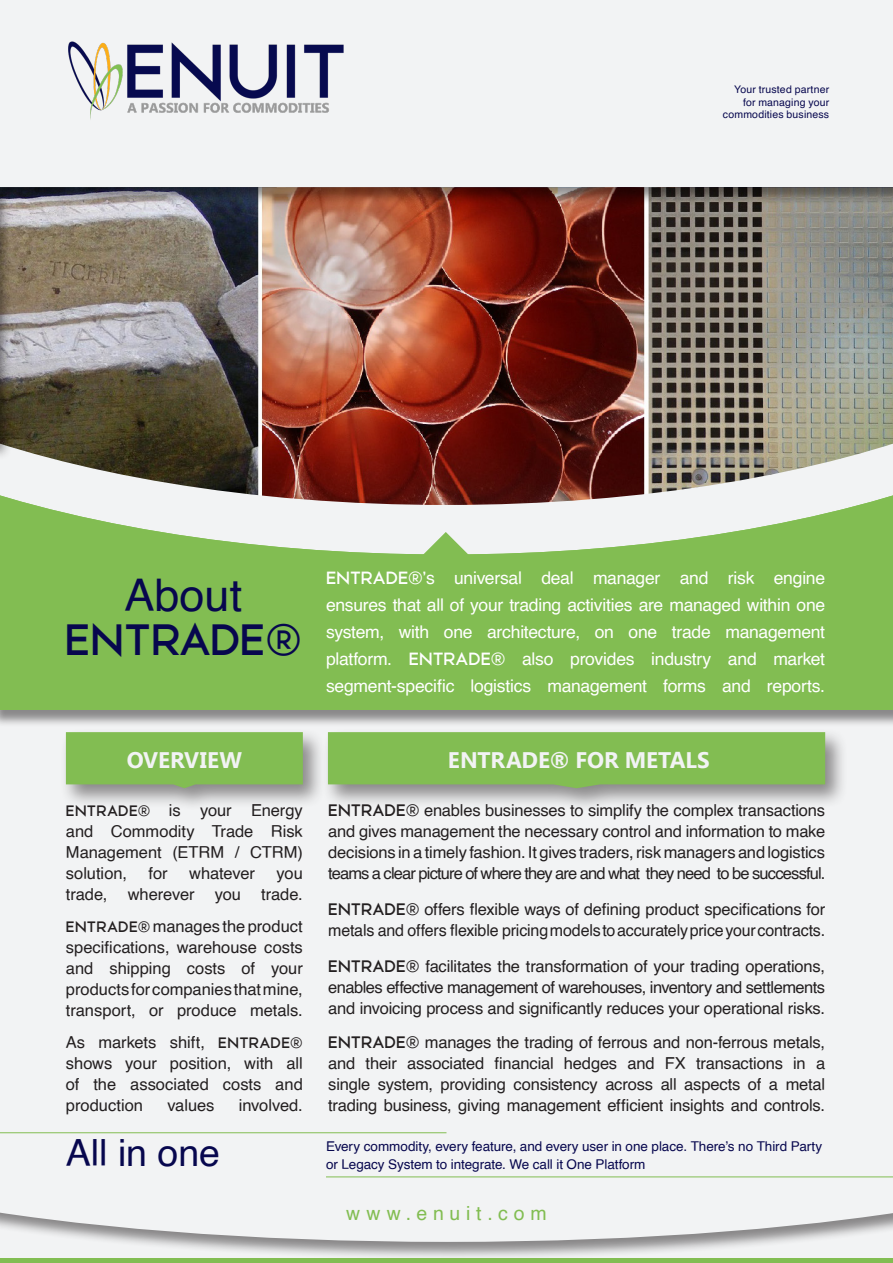
<style>
.page{position:relative;width:893px;height:1263px;background:#f2f3f4}
.page>*{position:absolute;margin:0;border:0;box-sizing:border-box;transform-origin:0 0}
.DIV-1-About{font:45px "Helvetica";color:#07074e}
.DIV-1-About-2{font:600 43.5px "Mayeka";color:#07074e}
.F1-Title-C2{font:37.5px "Helvetica";color:#07074e}
.Box1-Title{font:700 22.5px "Ebrima";letter-spacing:-.005em;color:#f2f3f4}
.F1-Website-C2{font:19.5px "Helvetica";letter-spacing:.295em;color:#82bd52}
.DIV-1-BT{font:17.55px/27px "Helvetica";letter-spacing:-.015em;color:#fff}
.t1{font:16.5px/21px "Helvetica";letter-spacing:-.01em;color:#231f20;text-align:justify}
.t2{font:13.5px/18px "Helvetica";letter-spacing:-.005em;color:#07074e}
.Header-BT{font:10.5px "Helvetica";letter-spacing:.015em;color:#07074e}
.s1{font-family:"Mayeka";font-weight:600}
.s2{font-family:"Mayeka";font-weight:600;font-size:15px}
</style>
<div class="page">
<div style="left:0;top:972px;width:893px;height:291px;background:#231f20;opacity:.5"></div>
<hr style="left:0;top:1259px;width:893px;height:4px;background:#82bd52">
<div style="left:0;top:504px;width:893px;height:223px;background:#231f20;opacity:.5"></div>
<div style="left:0;top:504px;width:893px;height:206px;background:#82bd52"></div>
<div style="left:0;top:0;width:893px;height:555px;background:#231f20;opacity:.5"></div>
<svg style="left:387px;top:532px;width:118px;height:23px"></svg>
<div style="left:0;top:0;width:893px;height:165px;background:#f2f3f4"></div>
<div style="left:0;top:960px;width:893px;height:151px;background:#f2f3f4"></div>
<div style="left:60px;top:727px;width:265px;height:84px;background:#231f20;opacity:.5"></div>
<svg style="left:66px;top:732px;width:237px;height:56px;background:#83ba56"></svg>
<div style="left:322px;top:727px;width:526px;height:85px;background:#231f20;opacity:.5"></div>
<svg style="left:328px;top:732px;width:497px;height:56px;background:#83ba56"></svg>
<hr style="left:0;top:1132px;width:446px;height:1px;background:#82bd52">
<hr style="left:326px;top:1176px;width:567px;height:1px;background:#82bd52">
<img style="left:68px;top:41px;width:276px;height:79px">
<p class="Header-BT" style="left:734px;top:81px;width:97px">Your trusted partner</p>
<p class="Header-BT" style="left:743px;top:94px;width:88px">for managing your</p>
<p class="Header-BT" style="left:723px;top:106px;width:108px">commodities business</p>
<p class="DIV-1-About" style="left:125px;top:560px;width:119px">About</p>
<p class="DIV-1-About-2" style="left:65px;top:615px;width:238px">ENTRADE®</p>
<p class="DIV-1-BT" style="left:326px;top:565px;width:501px"><span class="s1">ENTRADE®’</span>s universal deal manager and risk engine</p>
<p class="DIV-1-BT" style="left:326px;top:592px;width:501px">ensures that all of your trading activities are managed within one</p>
<p class="DIV-1-BT" style="left:326px;top:619px;width:501px">system, with one architecture, on one trade management platform. <span class="s1">ENTRADE®</span> also provides industry and market</p>
<p class="DIV-1-BT" style="left:326px;top:673px;width:501px">segment-specific logistics management forms and reports.</p>
<p class="Box1-Title" style="left:127px;top:742px;width:117px">OVERVIEW</p>
<p class="Box1-Title" style="left:448px;top:742px;width:263px">ENTRADE® FOR METALS</p>
<p class="t1" style="left:66px;top:800px;width:238px"><span class="s2">ENTRADE®</span> is your Energy and Commodity Trade Risk Management (ETRM / CTRM) solution,</p>
<p class="t1" style="left:328px;top:800px;width:498px"><span class="s1">ENTRADE®</span> enables businesses to simplify the complex transactions and gives management the necessary control and information to make decisions in a timely fashion. It gives traders, risk managers and logistics teams a clear picture of where they are and what they need to be successful.</p>
<p class="t1" style="left:328px;top:899px;width:498px"><span class="s1">ENTRADE®</span> offers flexible ways of defining product specifications for metals and offers flexible pricing models to accurately price your contracts.</p>
<p class="t1" style="left:328px;top:956px;width:498px"><span class="s1">ENTRADE®</span> facilitates the transformation of your trading operations, enables effective management of warehouses, inventory and settlements and invoicing process and significantly reduces your operational risks.</p>
<p class="t1" style="left:328px;top:1032px;width:498px"><span class="s1">ENTRADE®</span> manages the trading of ferrous and non-ferrous metals, and their associated financial hedges and FX transactions in a single system, providing consistency across all aspects of a metal trading business, giving management efficient insights and controls.</p>
<p class="t1" style="left:149px;top:863px;width:21px">for</p>
<p class="t1" style="left:189px;top:863px;width:67px">whatever</p>
<p class="t1" style="left:66px;top:863px;width:238px;text-align:right">you<br>trade, wherever you trade.</p>
<p class="t1" style="left:66px;top:916px;width:238px"><span class="s2">ENTRADE®</span> manages the product specifications, warehouse costs and shipping costs of your products for companies that mine, transport, or produce metals.</p>
<p class="t1" style="left:66px;top:1032px;width:238px">As markets shift, <span class="s2">ENTRADE® </span>shows your position, with all of the associated costs and production</p>
<p class="t1" style="left:167px;top:1095px;width:49px">values</p>
<p class="t1" style="left:239px;top:1095px;width:66px">involved.</p>
<p class="F1-Title-C2" style="left:66px;top:1124px;width:156px">All in one</p>
<p class="t2" style="left:326px;top:1138px;width:498px">Every commodity, every feature, and every user in one place. There’s no Third Party or Legacy System to integrate. We call it One Platform</p>
<p class="F1-Website-C2" style="left:346px;top:1198px;width:202px">www.enuit.com</p>
</div>
